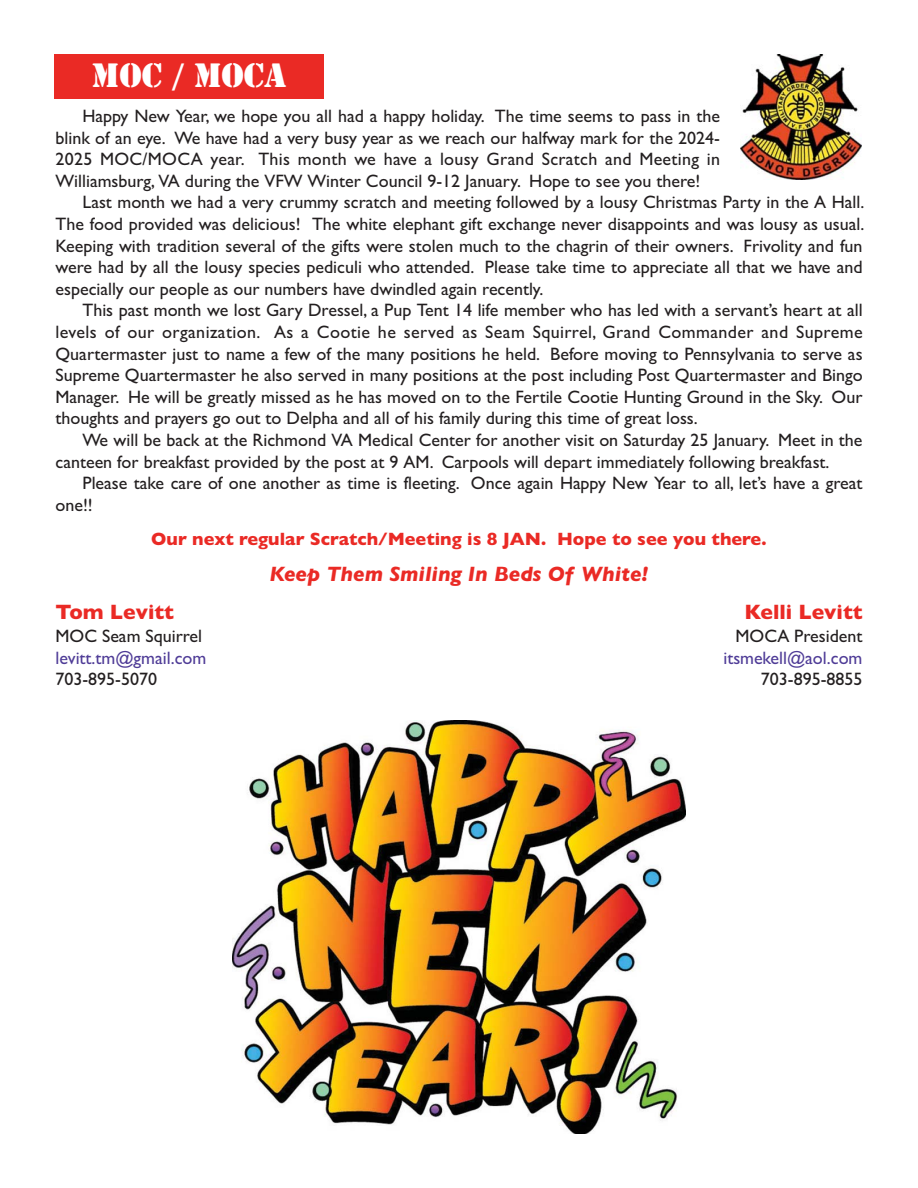
<style>
.page{position:relative;width:918px;height:1188px;background:#fff}
.page>*{position:absolute;margin:0;border:0;box-sizing:border-box;transform-origin:0 0}
.t1{font:31.5px "Stencil Std";color:#fff}
.t2{font:italic 700 21px "Gill Sans";color:#ea2a25}
.t3{font:700 21px "Gill Sans";color:#ea2a25}
.t4{font:18px "Gill Sans";color:#231f20}
.t5{font:18px "Gill Sans";letter-spacing:.02em;color:#231f20}
.t6{font:700 18px "Gill Sans";color:#ea2a25}
.t7{font:18px "Gill Sans";color:#4f3c97}
</style>
<div class="page">
<div style="left:54px;top:54px;width:270px;height:45px;background:#ea2a25"></div>
<img style="left:740px;top:54px;width:122px;height:126px">
<img style="left:233px;top:720px;width:452px;height:414px">
<p class="t1" style="left:92px;top:58px;width:196px">MOC / MOCA</p>
<p class="t4" style="left:83px;top:110px;width:639px">Happy New Year, we hope you all had a happy holiday. The time seems to pass in the</p>
<p class="t4" style="left:56px;top:131px;width:666px">blink of an eye. We have had a very busy year as we reach our halfway mark for the 2024-</p>
<p class="t4" style="left:56px;top:153px;width:666px">2025 MOC/MOCA year. This month we have a lousy Grand Scratch and Meeting in</p>
<p class="t4" style="left:56px;top:174px;width:646px">Williamsburg, VA during the VFW Winter Council 9-12 January. Hope to see you there!</p>
<p class="t4" style="left:83px;top:196px;width:783px">Last month we had a very crummy scratch and meeting followed by a lousy Christmas Party in the A Hall.</p>
<p class="t4" style="left:56px;top:218px;width:810px">The food provided was delicious! The white elephant gift exchange never disappoints and was lousy as usual.</p>
<p class="t4" style="left:56px;top:239px;width:809px">Keeping with tradition several of the gifts were stolen much to the chagrin of their owners. Frivolity and fun</p>
<p class="t4" style="left:56px;top:261px;width:809px">were had by all the lousy species pediculi who attended. Please take time to appreciate all that we have and</p>
<p class="t4" style="left:56px;top:282px;width:489px">especially our people as our numbers have dwindled again recently.</p>
<p class="t4" style="left:83px;top:304px;width:782px">This past month we lost Gary Dressel, a Pup Tent 14 life member who has led with a servant’s heart at all</p>
<p class="t5" style="left:56px;top:326px;width:809px">levels of our organization. As a Cootie he served as Seam Squirrel, Grand Commander and Supreme</p>
<p class="t4" style="left:56px;top:347px;width:809px">Quartermaster just to name a few of the many positions he held. Before moving to Pennsylvania to serve as</p>
<p class="t4" style="left:56px;top:369px;width:809px">Supreme Quartermaster he also served in many positions at the post including Post Quartermaster and Bingo</p>
<p class="t4" style="left:56px;top:390px;width:809px">Manager. He will be greatly missed as he has moved on to the Fertile Cootie Hunting Ground in the Sky. Our</p>
<p class="t4" style="left:56px;top:412px;width:644px">thoughts and prayers go out to Delpha and all of his family during this time of great loss.</p>
<p class="t4" style="left:83px;top:434px;width:782px">We will be back at the Richmond VA Medical Center for another visit on Saturday 25 January. Meet in the</p>
<p class="t4" style="left:56px;top:455px;width:776px">canteen for breakfast provided by the post at 9 AM. Carpools will depart immediately following breakfast.</p>
<p class="t4" style="left:83px;top:477px;width:782px">Please take care of one another as time is fleeting. Once again Happy New Year to all, let’s have a great</p>
<p class="t4" style="left:56px;top:498px;width:39px">one!!</p>
<p class="t6" style="left:151px;top:533px;width:617px">Our next regular Scratch/Meeting is 8 JAN. Hope to see you there.</p>
<p class="t2" style="left:270px;top:567px;width:380px">Keep Them Smiling In Beds Of White!</p>
<p class="t3" style="left:55px;top:605px;width:120px">Tom Levitt</p>
<p class="t3" style="left:745px;top:605px;width:120px">Kelli Levitt</p>
<p class="t4" style="left:55px;top:630px;width:148px">MOC Seam Squirrel</p>
<p class="t4" style="left:736px;top:630px;width:128px">MOCA President</p>
<p class="t7" style="left:55px;top:652px;width:152px">levitt.tm@gmail.com</p>
<p class="t7" style="left:723px;top:652px;width:141px">itsmekell@aol.com</p>
<p class="t4" style="left:55px;top:673px;width:103px">703-895-5070</p>
<p class="t4" style="left:761px;top:673px;width:103px">703-895-8855</p>
</div>
